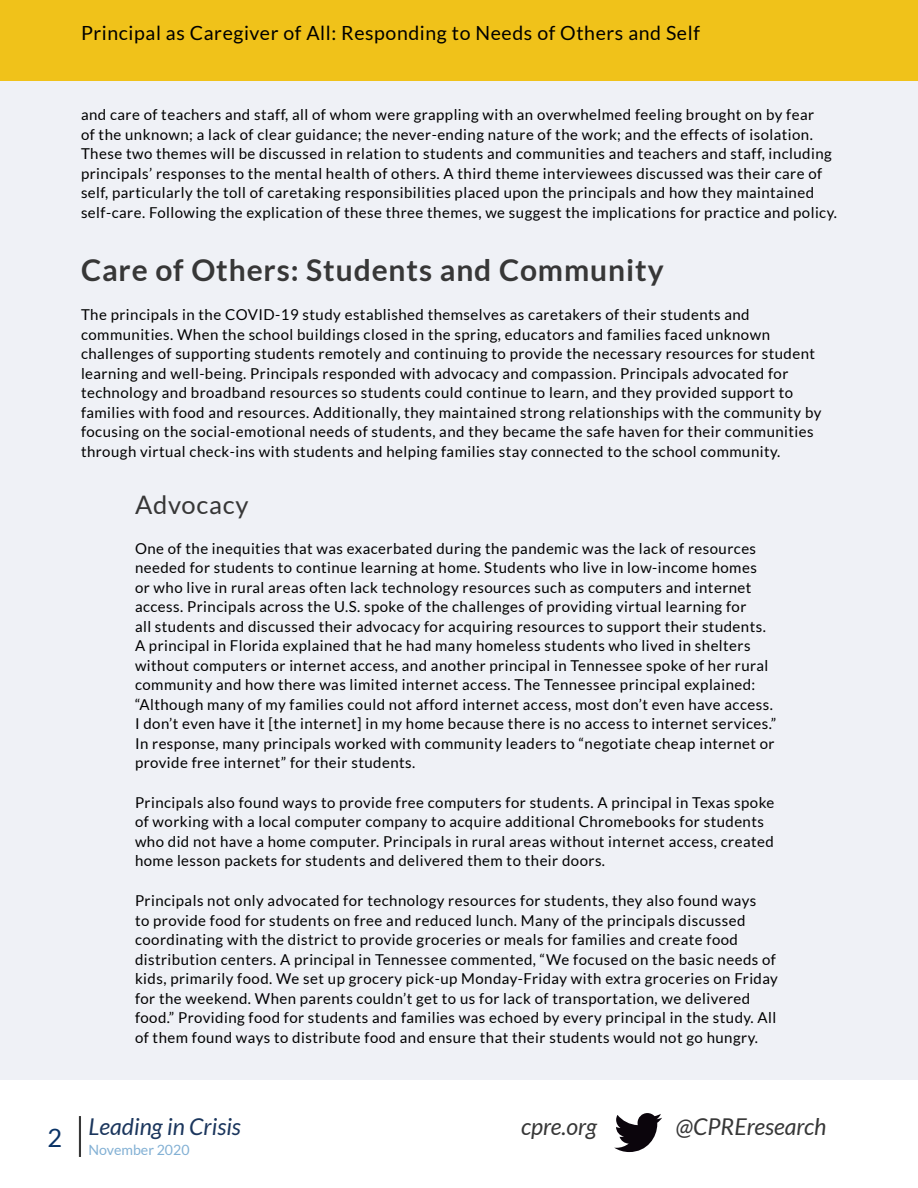
<style>
.page{position:relative;width:918px;height:1188px;background:#fff}
.page>*{position:absolute;margin:0;border:0;box-sizing:border-box;transform-origin:0 0}
.t1{font:700 30px "Lato";letter-spacing:.03em;color:#373737}
.t2{font:25.5px "Lato";letter-spacing:.03em;color:#373737}
.t3{font:25.2px "Lato";color:#093266}
.t4{font:italic 23.1px "Lato";color:#373737}
.t5{font:italic 23.1px "Lato";color:#1b365d}
.t6{font:19.5px "Lato";letter-spacing:.03em;color:#000}
.t7{font:15px/19.5px "Lato";letter-spacing:.03em;color:#000}
.t8{font:14.1px "Lato";color:#82b0d4}
</style>
<div class="page">
<div style="left:0;top:0;width:918px;height:1080px;background:#eff1f6"></div>
<div style="left:0;top:0;width:918px;height:81px;background:#f0c21a"></div>
<hr style="left:79px;top:1116px;width:2px;height:41px;background:#373737">
<svg style="left:614px;top:1113px;width:48px;height:39px"></svg>
<h3 class="t6" style="left:81px;top:23px;width:620px">Principal as Caregiver of All: Responding to Needs of Others and Self</h3>
<p class="t7" style="left:81px;top:105px;width:758px">and care of teachers and staff, all of whom were grappling with an overwhelmed feeling brought on by fear<br>of the unknown; a lack of clear guidance; the never-ending nature of the work; and the effects of isolation.<br>These two themes will be discussed in relation to students and communities and teachers and staff, including principals’ responses to the mental health of others. A third theme interviewees discussed was their care of self, particularly the toll of caretaking responsibilities placed upon the principals and how they maintained self-care. Following the explication of these three themes, we suggest the implications for practice and policy.</p>
<h1 class="t1" style="left:81px;top:252px;width:584px">Care of Others: Students and Community</h1>
<p class="t7" style="left:81px;top:305px;width:742px">The principals in the COVID-19 study established themselves as caretakers of their students and communities. When the school buildings closed in the spring, educators and families faced unknown challenges of supporting students remotely and continuing to provide the necessary resources for student learning and well-being. Principals responded with advocacy and compassion. Principals advocated for technology and broadband resources so students could continue to learn, and they provided support to families with food and resources. Additionally, they maintained strong relationships with the community by focusing on the social-emotional needs of students, and they became the safe haven for their communities through virtual check-ins with students and helping families stay connected to the school community.</p>
<h2 class="t2" style="left:135px;top:490px;width:115px">Advocacy</h2>
<p class="t7" style="left:135px;top:538px;width:643px">One of the inequities that was exacerbated during the pandemic was the lack of resources needed for students to continue learning at home. Students who live in low-income homes<br>or who live in rural areas often lack technology resources such as computers and internet access. Principals across the U.S. spoke of the challenges of providing virtual learning for<br>all students and discussed their advocacy for acquiring resources to support their students.<br>A principal in Florida explained that he had many homeless students who lived in shelters without computers or internet access, and another principal in Tennessee spoke of her rural community and how there was limited internet access. The Tennessee principal explained: “Although many of my families could not afford internet access, most don’t even have access.<br>I don’t even have it [the internet] in my home because there is no access to internet services.” In response, many principals worked with community leaders to “negotiate cheap internet or provide free internet” for their students.</p>
<p class="t7" style="left:135px;top:793px;width:641px">Principals also found ways to provide free computers for students. A principal in Texas spoke of working with a local computer company to acquire additional Chromebooks for students who did not have a home computer. Principals in rural areas without internet access, created home lesson packets for students and delivered them to their doors.</p>
<p class="t7" style="left:135px;top:891px;width:644px">Principals not only advocated for technology resources for students, they also found ways<br>to provide food for students on free and reduced lunch. Many of the principals discussed coordinating with the district to provide groceries or meals for families and create food distribution centers. A principal in Tennessee commented, “We focused on the basic needs of kids, primarily food. We set up grocery pick-up Monday-Friday with extra groceries on Friday for the weekend. When parents couldn’t get to us for lack of transportation, we delivered food.” Providing food for students and families was echoed by every principal in the study. All of them found ways to distribute food and ensure that their students would not go hungry.</p>
<h3 class="t3" style="left:48px;top:1124px;width:16px">2</h3>
<h3 class="t5" style="left:89px;top:1113px;width:154px">Leading in Crisis</h3>
<p class="t8" style="left:89px;top:1142px;width:103px">November 2020</p>
<h3 class="t4" style="left:521px;top:1113px;width:77px">cpre.org</h3>
<h3 class="t4" style="left:676px;top:1113px;width:152px">@CPREresearch</h3>
</div>
